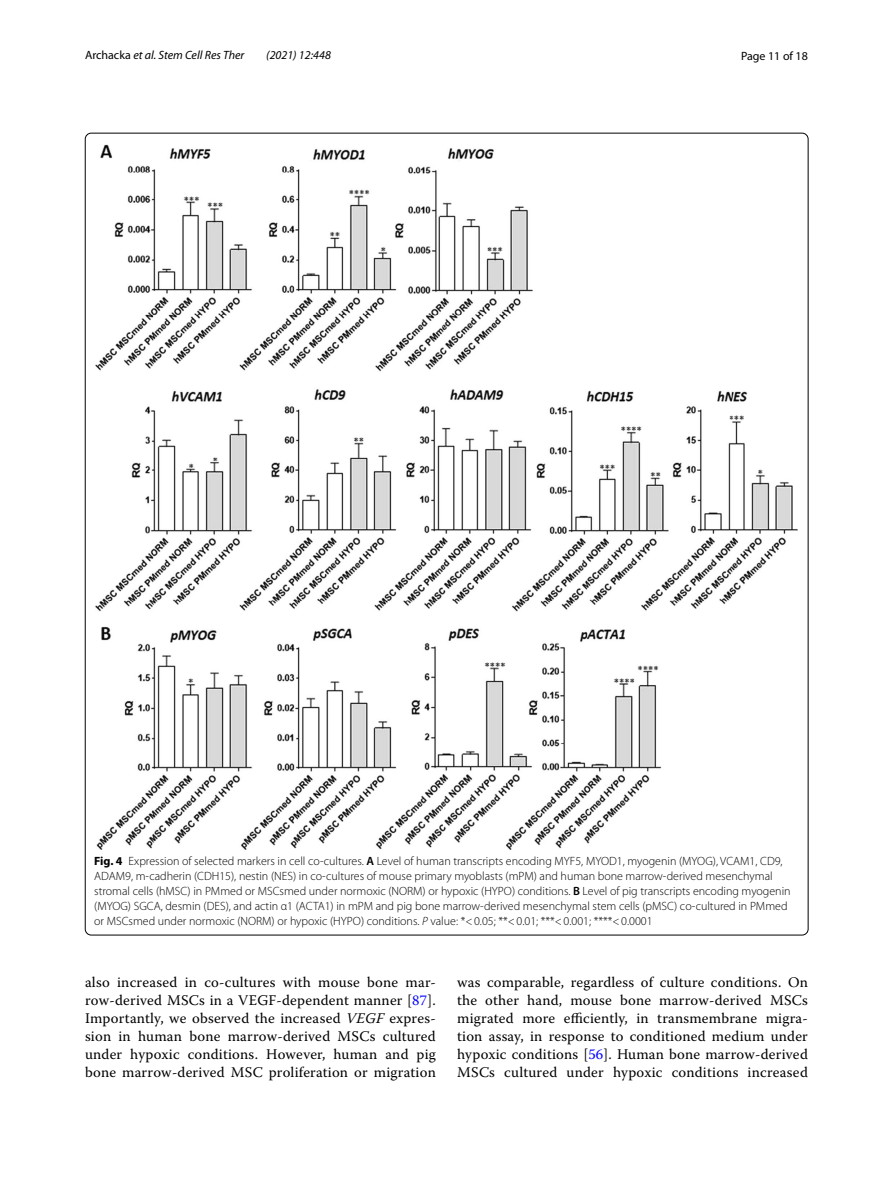
<style>
.page{position:relative;width:893px;height:1187px;background:#fff}
.page>*{position:absolute;margin:0;border:0;box-sizing:border-box;transform-origin:0 0}
.t1{font:14.7px/18px "Warnock Pro";letter-spacing:.015em;color:#000;text-align:justify}
.t2{font:300 12px/15px "Myriad Pro";color:#000}
.t3{font:italic 12px "Myriad Pro";color:#000}
.t4{font:12px "Myriad Pro";color:#000}
.s1{font-style:normal}
.s2{font-weight:700}
.s3{font-weight:600}
.s4{font-style:italic}
.s5{color:#00f}
</style>
<div class="page">
<img style="left:96px;top:144px;width:702px;height:705px">
<p class="t3" style="left:85px;top:48px;width:161px"><span class="s1">Archacka</span> et al. Stem Cell Res Ther</p>
<p class="t3" style="left:266px;top:48px;width:66px">(2021) 12:448</p>
<p class="t4" style="left:741px;top:48px;width:68px">Page 11 of 18</p>
<p class="t2" style="left:94px;top:853px;width:698px"><span class="s2">Fig. 4</span> Expression of selected markers in cell co-cultures. <span class="s3">A</span> Level of human transcripts encoding MYF5, MYOD1, myogenin (MYOG), VCAM1, CD9, ADAM9, m-cadherin (CDH15), nestin (NES) in co-cultures of mouse primary myoblasts (mPM) and human bone marrow-derived mesenchymal stromal cells (hMSC) in PMmed or MSCsmed under normoxic (NORM) or hypoxic (HYPO) conditions. <span class="s3">B</span> Level of pig transcripts encoding myogenin (MYOG) SGCA, desmin (DES), and actin α1 (ACTA1) in mPM and pig bone marrow-derived mesenchymal stem cells (pMSC) co-cultured in PMmed or MSCsmed under normoxic (NORM) or hypoxic (HYPO) conditions. <span class="s4">P</span> value: *&lt;0.05; **&lt;0.01; ***&lt;0.001; ****&lt;0.0001</p>
<p class="t1" style="left:85px;top:972px;width:352px">also increased in co-cultures with mouse bone mar&shy;row-derived MSCs in a VEGF-dependent manner [<span class="s5">87</span>].<br>Importantly, we observed the increased <span class="s4">VEGF</span> expres&shy;sion in human bone marrow-derived MSCs cultured under hypoxic conditions. However, human and pig bone marrow-derived MSC proliferation or migration</p>
<p class="t1" style="left:457px;top:972px;width:352px">was comparable, regardless of culture conditions. On the other hand, mouse bone marrow-derived MSCs migrated more efficiently, in transmembrane migra&shy;tion assay, in response to conditioned medium under hypoxic conditions [<span class="s5">56</span>]. Human bone marrow-derived MSCs cultured under hypoxic conditions increased</p>
</div>
